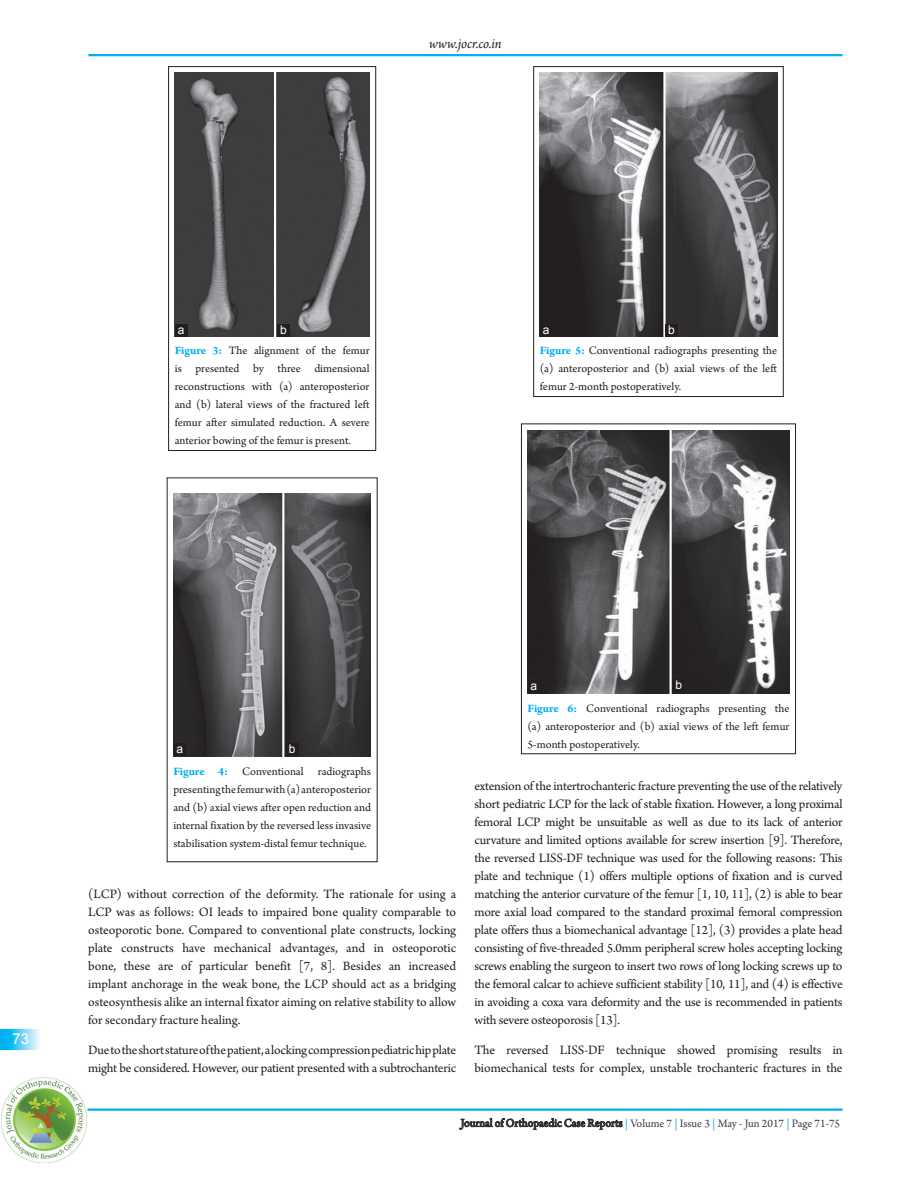
<style>
.page{position:relative;width:918px;height:1188px;background:#fff}
.page>*{position:absolute;margin:0;border:0;box-sizing:border-box;transform-origin:0 0}
.t1{font:italic 15px "Arno Pro";color:#231f20}
.t2{font:15px "Arial";color:#fff}
.t3{font:13.5px/18px "Arno Pro";letter-spacing:-.015em;color:#231f20;text-align:justify}
.t4{font:12px/18px "Arno Pro";color:#231f20;text-align:justify}
.t5{font:12px "Arno Pro";color:#3e3e3f}
.t6{font:12px "Arial";color:#fff}
.s1{font-weight:700;color:#00aeef}
.s2{color:#231f20}
.s3{color:#00aeef}
</style>
<div class="page">
<hr style="left:88px;top:54px;width:755px;height:2px;background:#00aeef">
<svg style="left:0;top:1029px;width:40px;height:21px"></svg>
<svg style="left:13px;top:1033px;width:16px;height:11px"></svg>
<img style="left:2px;top:1077px;width:85px;height:86px">
<hr style="left:88px;top:1108px;width:755px;height:3px;background:#00aeef">
<img style="left:175px;top:73px;width:195px;height:263px">
<div style="left:168px;top:66px;width:208px;height:385px;border:1px solid #231f20"></div>
<img style="left:540px;top:73px;width:237px;height:263px">
<div style="left:533px;top:66px;width:250px;height:331px;border:1px solid #231f20"></div>
<img style="left:173px;top:493px;width:198px;height:264px">
<img style="left:528px;top:430px;width:261px;height:264px">
<div style="left:521px;top:424px;width:275px;height:330px;border:1px solid #231f20"></div>
<div style="left:672px;top:680px;width:13px;height:12px;background:#231f20"></div>
<div style="left:528px;top:680px;width:12px;height:13px;background:#231f20"></div>
<div style="left:665px;top:324px;width:13px;height:13px;background:#231f20"></div>
<div style="left:540px;top:324px;width:13px;height:13px;background:#231f20"></div>
<div style="left:286px;top:743px;width:13px;height:13px;background:#231f20"></div>
<div style="left:173px;top:743px;width:13px;height:13px;background:#231f20"></div>
<div style="left:175px;top:324px;width:13px;height:13px;background:#231f20"></div>
<div style="left:277px;top:324px;width:13px;height:13px;background:#231f20"></div>
<p class="t1" style="left:429px;top:34px;width:74px">www.jocr.co.in</p>
<p class="t6" style="left:178px;top:323px;width:8px">a</p>
<p class="t6" style="left:280px;top:323px;width:8px">b</p>
<p class="t6" style="left:543px;top:323px;width:8px">a</p>
<p class="t6" style="left:668px;top:323px;width:8px">b</p>
<p class="t4" style="left:175px;top:343px;width:196px"><span class="s1">Figure 3:</span> The alignment of the femur is presented by three dimensional reconstructions with (a) anteroposterior and (b) lateral views of the fractured left femur after simulated reduction. A severe anterior bowing of the femur is present.</p>
<p class="t4" style="left:540px;top:343px;width:239px"><span class="s1">Figure 5:</span> Conventional radiographs presenting the (a) anteroposterior and (b) axial views of the left femur 2-month postoperatively.</p>
<p class="t2" style="left:13px;top:1030px;width:18px">73</p>
<p class="t6" style="left:176px;top:742px;width:8px">a</p>
<p class="t6" style="left:289px;top:742px;width:8px">b</p>
<p class="t4" style="left:173px;top:763px;width:199px"><span class="s1">Figure 4:</span> Conventional radiographs presenting the femur with (a) anteroposterior and (b) axial views after open reduction and internal fixation by the reversed less invasive stabilisation system-distal femur technique.</p>
<p class="t3" style="left:88px;top:886px;width:370px">(LCP) without correction of the deformity. The rationale for using a LCP was as follows: OI leads to impaired bone quality comparable to osteoporotic bone. Compared to conventional plate constructs, locking plate constructs have mechanical advantages, and in osteoporotic bone, these are of particular benefit [7, 8]. Besides an increased implant anchorage in the weak bone, the LCP should act as a bridging osteosynthesis alike an internal fixator aiming on relative stability to allow for secondary fracture healing.</p>
<p class="t3" style="left:88px;top:1042px;width:370px">Due to the short stature of the patient, a locking compression pediatric hip plate might be considered. However, our patient presented with a subtrochanteric</p>
<p class="t6" style="left:531px;top:679px;width:8px">a</p>
<p class="t6" style="left:675px;top:678px;width:8px">b</p>
<p class="t4" style="left:528px;top:700px;width:263px"><span class="s1">Figure 6:</span> Conventional radiographs presenting the (a) anteroposterior and (b) axial views of the left femur 5-month postoperatively.</p>
<p class="t3" style="left:474px;top:778px;width:370px">extension of the intertrochanteric fracture preventing the use of the relatively short pediatric LCP for the lack of stable fixation. However, a long proximal femoral LCP might be unsuitable as well as due to its lack of anterior curvature and limited options available for screw insertion [9]. Therefore, the reversed LISS-DF technique was used for the following reasons: This plate and technique (1) offers multiple options of fixation and is curved matching the anterior curvature of the femur [1, 10, 11], (2) is able to bear more axial load compared to the standard proximal femoral compression plate offers thus a biomechanical advantage [12], (3) provides a plate head consisting of five-threaded 5.0mm peripheral screw holes accepting locking screws enabling the surgeon to insert two rows of long locking screws up to the femoral calcar to achieve sufficient stability [10, 11], and (4) is effective in avoiding a coxa vara deformity and the use is recommended in patients with severe osteoporosis [13].</p>
<p class="t3" style="left:474px;top:1042px;width:370px">The reversed LISS-DF technique showed promising results in biomechanical tests for complex, unstable trochanteric fractures in the</p>
<p class="t5" style="left:461px;top:1118px;width:381px"><span class="s2">Journal of Orthopaedic Case Reports</span> <span class="s3">|</span> Volume 7 <span class="s3">|</span> Issue 3 <span class="s3">|</span> May - Jun 2017 <span class="s3">|</span> Page 71-75</p>
</div>
